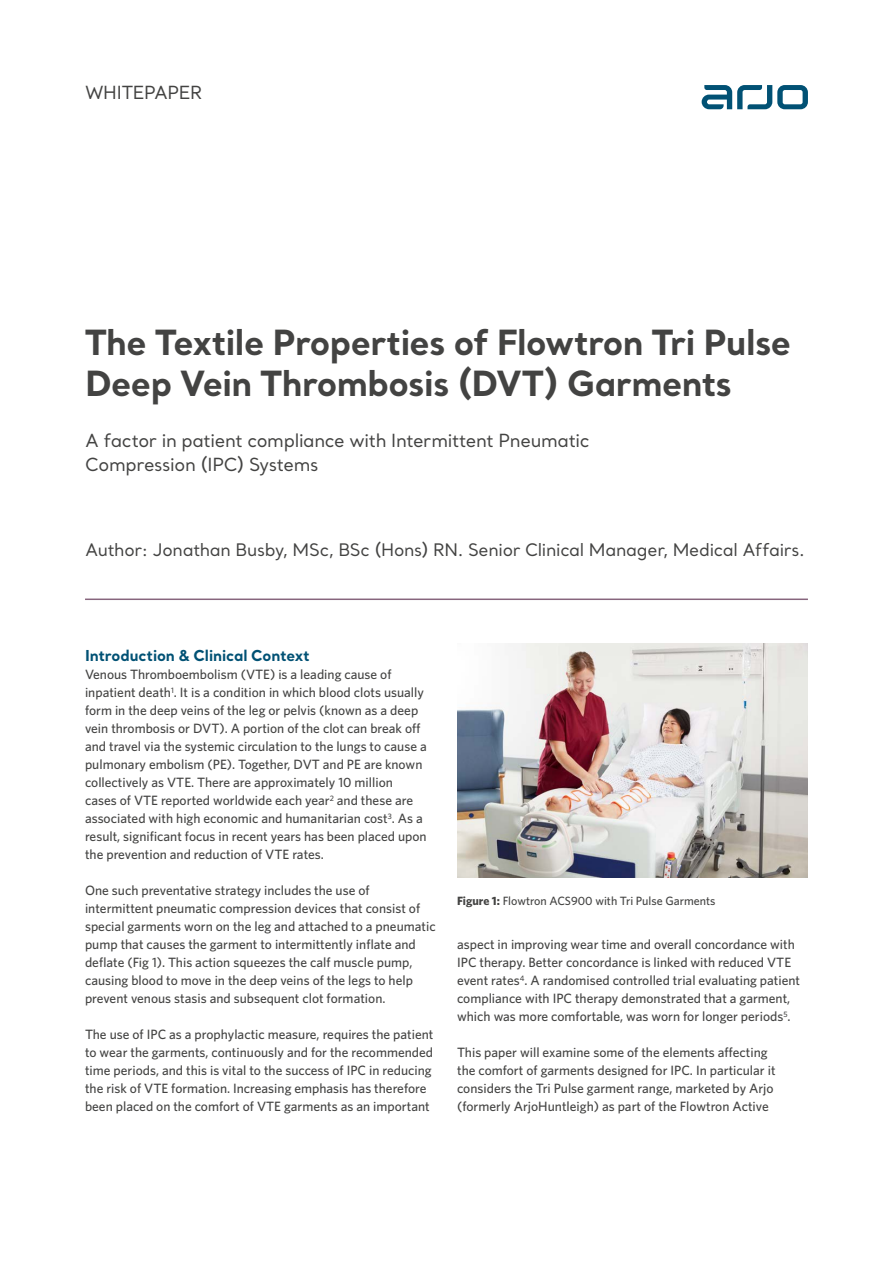
<style>
.page{position:relative;width:893px;height:1263px;background:#fff}
.page>*{position:absolute;margin:0;border:0;box-sizing:border-box;transform-origin:0 0}
.t1{font:700 34.5px/40.5px "Santral";letter-spacing:-.015em;color:#434342}
.t2{font:18px/24px "Santral";letter-spacing:-.02em;color:#434342}
.t3{font:17.25px "Santral";letter-spacing:-.015em;color:#434342}
.t4{font:700 15px "Santral";letter-spacing:-.005em;color:#015174}
.t5{font:500 13.5px/18px "Whitney";color:#434342}
.t6{font:500 12px "Whitney";color:#434342}
.s1{font-weight:700}
</style>
<div class="page">
<svg style="left:702px;top:85px;width:106px;height:24px"></svg>
<hr style="left:85px;top:598px;width:723px;height:2px;background:#87657d">
<img style="left:457px;top:643px;width:351px;height:234px">
<h2 class="t2" style="left:85px;top:80px;width:119px">WHITEPAPER</h2>
<h1 class="t1" style="left:85px;top:321px;width:708px">The Textile Properties of Flowtron Tri Pulse<br>Deep Vein Thrombosis (DVT) Garments</h1>
<h2 class="t2" style="left:85px;top:428px;width:506px">A factor in patient compliance with Intermittent Pneumatic<br>Compression (IPC) Systems</h2>
<p class="t3" style="left:85px;top:538px;width:721px">Author: Jonathan Busby, MSc, BSc (Hons) RN. Senior Clinical Manager, Medical Affairs.</p>
<p class="t4" style="left:85px;top:645px;width:226px">Introduction &amp; Clinical Context</p>
<p class="t5" style="left:85px;top:665px;width:343px">Venous Thromboembolism (VTE) is a leading cause of inpatient death<sup>1</sup>. It is a condition in which blood clots usually form in the deep veins of the leg or pelvis (known as a deep vein thrombosis or DVT). A portion of the clot can break off and travel via the systemic circulation to the lungs to cause a pulmonary embolism (PE). Together, DVT and PE are known collectively as VTE. There are approximately 10 million cases of VTE reported worldwide each year<sup>2</sup> and these are associated with high economic and humanitarian cost<sup>3</sup>. As a result, significant focus in recent years has been placed upon the prevention and reduction of VTE rates.</p>
<p class="t5" style="left:85px;top:881px;width:352px">One such preventative strategy includes the use of intermittent pneumatic compression devices that consist of special garments worn on the leg and attached to a pneumatic pump that causes the garment to intermittently inflate and deflate (Fig 1). This action squeezes the calf muscle pump, causing blood to move in the deep veins of the legs to help prevent venous stasis and subsequent clot formation.</p>
<p class="t5" style="left:85px;top:1025px;width:350px">The use of IPC as a prophylactic measure, requires the patient to wear the garments, continuously and for the recommended time periods, and this is vital to the success of IPC in reducing the risk of VTE formation. Increasing emphasis has therefore been placed on the comfort of VTE garments as an important</p>
<p class="t6" style="left:457px;top:893px;width:260px"><span class="s1">Figure 1:</span> Flowtron ACS900 with Tri Pulse Garments</p>
<p class="t5" style="left:457px;top:935px;width:345px">aspect in improving wear time and overall concordance with IPC therapy. Better concordance is linked with reduced VTE event rates<sup>4</sup>. A randomised controlled trial evaluating patient compliance with IPC therapy demonstrated that a garment, which was more comfortable, was worn for longer periods<sup>5</sup>.</p>
<p class="t5" style="left:457px;top:1043px;width:320px">This paper will examine some of the elements affecting the comfort of garments designed for IPC. In particular it considers the Tri Pulse garment range, marketed by Arjo (formerly ArjoHuntleigh) as part of the Flowtron Active</p>
</div>
